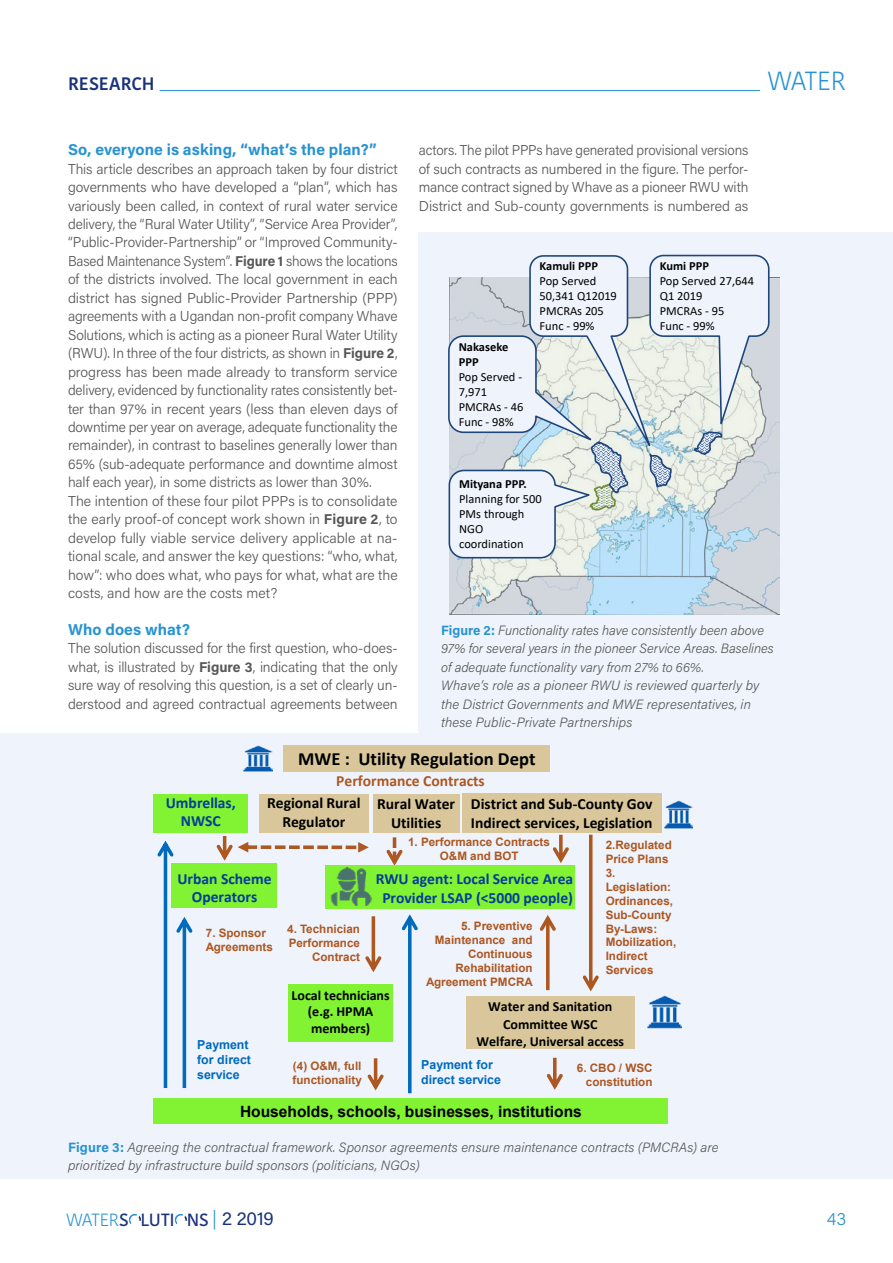
<style>
.page{position:relative;width:893px;height:1263px;background:#fff}
.page>*{position:absolute;margin:0;border:0;box-sizing:border-box;transform-origin:0 0}
.t1{font:300 26.25px "Kohinoor Bangla";letter-spacing:-.01em;color:#2893d1}
.t2{font:700 18.6px "Calibri";color:#000}
.t3{font:600 18px "Kohinoor Bangla";color:#193279}
.t4{font:300 18px "Acumin Pro";color:#2893d1}
.t5{font:500 17.7px "Kohinoor Bangla";color:#193279}
.WS-Subline_Research{font:700 15.75px "Acumin Pro";letter-spacing:.005em;color:#2893d1}
.t6{font:700 15.6px/18.6px "Calibri";color:#000;text-align:center}
.t7{font:700 15.6px/18.6px "Calibri";color:#053f9d;text-align:center}
.t8{font:700 15.6px "Arial";color:#000}
.t9{font:700 15.6px "Calibri";color:#b95b22}
.WS_Flow{font:300 14.25px/18.5px "Acumin Pro";letter-spacing:-.005em;color:#575756;text-align:justify}
.WS_Flow-2{font:300 14.25px/18.5px "Acumin Pro";letter-spacing:-.005em;color:#575756;text-align:justify;scale:.96 1}
.t10{font:700 13.95px/17.5px "Calibri";color:#000;text-align:center}
.WS_Picture_caption{font:italic 300 13.5px/18.5px "Acumin Pro";color:#575756}
.t11{font:12.45px/15px "Calibri";color:#000}
.t12{font:700 12.45px/14.9px "Arial";color:#0070c0}
.t13{font:700 12.45px/15px "Calibri";color:#000}
.t14{font:700 11.7px/14px "Arial";color:#b95b22}
.s1{font-weight:700}
.s2{font-weight:700;font-style:normal;color:#2893d1}
.s3{font-weight:300;color:#2893d1}
.s4{font-weight:400;font-size:18px;color:#2893d1}
.s5{font-family:"Acumin Pro";font-weight:400;font-size:18px}
</style>
<div class="page">
<svg style="left:128px;top:1213px;width:14px;height:11px"></svg>
<svg style="left:174px;top:1213px;width:14px;height:11px"></svg>
<hr style="left:160px;top:90px;width:600px;height:1px;background:#2893d1">
<div style="left:419px;top:232px;width:474px;height:501px;background:#eff4fc"></div>
<div style="left:0;top:733px;width:893px;height:446px;background:#eff4fc"></div>
<img style="left:449px;top:278px;width:331px;height:336px">
<svg style="left:448px;top:254px;width:322px;height:305px"></svg>
<div style="left:172px;top:863px;width:105px;height:45px;background:#82f333"></div>
<div style="left:154px;top:1098px;width:514px;height:25px;background:#82f333"></div>
<svg style="left:402px;top:914px;width:16px;height:179px"></svg>
<svg style="left:386px;top:837px;width:17px;height:28px"></svg>
<div style="left:284px;top:745px;width:266px;height:27px;background:#d9c79b"></div>
<svg style="left:157px;top:841px;width:36px;height:247px"></svg>
<div style="left:325px;top:865px;width:250px;height:43px;background:#82f333"></div>
<svg style="left:582px;top:835px;width:17px;height:156px"></svg>
<div style="left:466px;top:996px;width:169px;height:53px;background:#d9c79b"></div>
<svg style="left:540px;top:915px;width:16px;height:75px"></svg>
<svg style="left:547px;top:1058px;width:16px;height:32px"></svg>
<svg style="left:365px;top:916px;width:17px;height:56px"></svg>
<svg style="left:367px;top:1058px;width:17px;height:32px"></svg>
<div style="left:288px;top:985px;width:105px;height:57px;background:#82f333"></div>
<div style="left:462px;top:793px;width:200px;height:40px;background:#d9c79b"></div>
<div style="left:154px;top:794px;width:94px;height:38px;background:#82f333"></div>
<div style="left:373px;top:794px;width:86px;height:39px;background:#d9c79b"></div>
<div style="left:259px;top:794px;width:110px;height:39px;background:#d9c79b"></div>
<svg style="left:553px;top:835px;width:16px;height:28px"></svg>
<img style="left:331px;top:867px;width:40px;height:39px">
<img style="left:244px;top:745px;width:28px;height:27px">
<img style="left:648px;top:995px;width:33px;height:34px">
<img style="left:665px;top:800px;width:28px;height:28px">
<svg style="left:216px;top:836px;width:153px;height:25px"></svg>
<p class="t3" style="left:68px;top:69px;width:88px">RESEARCH</p>
<h1 class="t1" style="left:768px;top:62px;width:80px">WATER</h1>
<p class="WS-Subline_Research" style="left:68px;top:139px;width:310px">So, everyone is asking, “what’s the plan?”</p>
<p class="WS_Flow" style="left:68px;top:159px;width:331px">This article describes an approach taken by four district governments who have developed a “plan”, which has variously been called, in context of rural water service delivery, the “Rural Water Utility”, “Service Area Provider”, “Public-Provider-Partnership” or “Improved Community-Based Maintenance System”. <span class="s1">Figure 1</span> shows the locations of the districts involved. The local government in each district has signed Public-Provider Partnership (PPP) agreements with a Ugandan non-profit company Whave Solutions, which is acting as a pioneer Rural Water Utility (RWU). In three of the four districts, as shown in <span class="s1">Figure 2</span>, progress has been made already to transform service delivery, evidenced by functionality rates consistently bet&shy;ter than 97% in recent years (less than eleven days of downtime per year on average, adequate functionality the remainder), in contrast to baselines generally lower than 65% (sub-adequate performance and downtime almost half each year), in some districts as lower than 30%.</p>
<p class="WS_Flow" style="left:68px;top:491px;width:331px">The intention of these four pilot PPPs is to consolidate the early proof-of concept work shown in <span class="s1">Figure 2</span>, to develop fully viable service delivery applicable at na&shy;tional scale, and answer the key questions: “who, what, how”: who does what, who pays for what, what are the costs, and how are the costs met?</p>
<p class="WS-Subline_Research" style="left:68px;top:618px;width:123px">Who does what?</p>
<p class="WS_Flow" style="left:68px;top:639px;width:331px">The solution discussed for the first question, who-does&shy;what, is illustrated by <span class="s1">Figure 3</span>, indicating that the only sure way of resolving this question, is a set of clearly un&shy;derstood and agreed contractual agreements between</p>
<p class="WS_Flow-2" style="left:419px;top:140px;width:345px">actors. The pilot PPPs have generated provisional versions of such contracts as numbered in the figure. The perfor&shy;mance contract signed by Whave as a pioneer RWU with District and Sub-county governments is numbered as</p>
<p class="t13" style="left:459px;top:339px;width:51px">Nakaseke<br>PPP</p>
<p class="t11" style="left:459px;top:369px;width:66px">Pop Served -<br>7,971<br>PMCRAs - 46<br>Func - 98%</p>
<p class="t13" style="left:540px;top:258px;width:60px">Kamuli PPP</p>
<p class="t11" style="left:540px;top:273px;width:79px">Pop Served<br>50,341 Q12019<br>PMCRAs 205<br>Func - 99%</p>
<p class="t13" style="left:459px;top:477px;width:69px">Mityana PPP.</p>
<p class="t11" style="left:459px;top:491px;width:84px">Planning for 500<br>PMs through<br>NGO coordination</p>
<p class="t13" style="left:660px;top:258px;width:51px">Kumi PPP</p>
<p class="t11" style="left:660px;top:273px;width:96px">Pop Served 27,644<br>Q1 2019<br>PMCRAs - 95<br>Func - 99%</p>
<p class="WS_Picture_caption" style="left:441px;top:620px;width:334px"><span class="s2">Figure 2:</span> Functionality rates have consistently been above<br>97% for several years in the pioneer Service Areas. Baselines of adequate functionality vary from 27% to 66%.</p>
<p class="WS_Picture_caption" style="left:441px;top:676px;width:320px">Whave’s role as a pioneer RWU is reviewed quarterly by the District Governments and MWE representatives, in these Public-Private Partnerships</p>
<h2 class="t2" style="left:298px;top:745px;width:239px">MWE : Utility Regulation Dept</h2>
<p class="t9" style="left:336px;top:770px;width:150px">Performance Contracts</p>
<p class="t7" style="left:166px;top:793px;width:72px">Umbrellas,<br>NWSC</p>
<p class="t6" style="left:377px;top:794px;width:80px">Rural Water<br>Utilities</p>
<p class="t6" style="left:267px;top:794px;width:95px">Regional Rural<br>Regulator</p>
<p class="t6" style="left:471px;top:795px;width:183px;text-align:left">District and Sub-County Gov<br>Indirect services, Legislation</p>
<p class="t7" style="left:177px;top:869px;width:96px">Urban Scheme<br>Operators</p>
<p class="t14" style="left:206px;top:926px;width:68px">7. Sponsor<br>Agreements</p>
<p class="t12" style="left:197px;top:1038px;width:55px">Payment for direct service</p>
<p class="t14" style="left:408px;top:835px;width:143px;text-align:center">1. Performance Contracts<br>O&amp;M and BOT</p>
<p class="t7" style="left:376px;top:869px;width:199px">RWU agent: Local Service Area<br>Provider LSAP (&lt;5000 people)</p>
<p class="t14" style="left:606px;top:838px;width:72px">2.Regulated<br>Price Plans<br>3.<br>Legislation:<br>Ordinances,<br>Sub-County<br>By-Laws:<br>Mobilization,<br>Indirect<br>Services</p>
<p class="t14" style="left:426px;top:919px;width:108px;text-align:right">5. Preventive<br>Maintenance and<br>Continuous<br>Rehabilitation<br>Agreement PMCRA</p>
<p class="t14" style="left:287px;top:922px;width:74px;text-align:right">4. Technician<br>Performance<br>Contract</p>
<p class="t10" style="left:292px;top:986px;width:100px;line-height:16.8px">Local technicians (e.g. HPMA members)</p>
<p class="t10" style="left:477px;top:998px;width:149px">Water and Sanitation<br>Committee WSC<br>Welfare, Universal access</p>
<p class="t14" style="left:293px;top:1060px;width:71px">(4) O&amp;M, full functionality</p>
<p class="t12" style="left:421px;top:1058px;width:81px">Payment for direct service</p>
<p class="t14" style="left:577px;top:1061px;width:77px;text-align:right">6. CBO / WSC constitution</p>
<p class="t8" style="left:240px;top:1101px;width:343px">Households, schools, businesses, institutions</p>
<p class="WS_Picture_caption" style="left:68px;top:1137px;width:652px"><span class="s2">Figure 3:</span> Agreeing the contractual framework. Sponsor agreements ensure maintenance contracts (PMCRAs) are prioritized by infrastructure build sponsors (politicians, NGOs)</p>
<p class="t5" style="left:66px;top:1205px;width:209px"><span class="s3">WATER</span>S LUTI NS <span class="s4">|</span> <span class="s5">2 2019</span></p>
<p class="t4" style="left:827px;top:1207px;width:21px">43</p>
</div>
